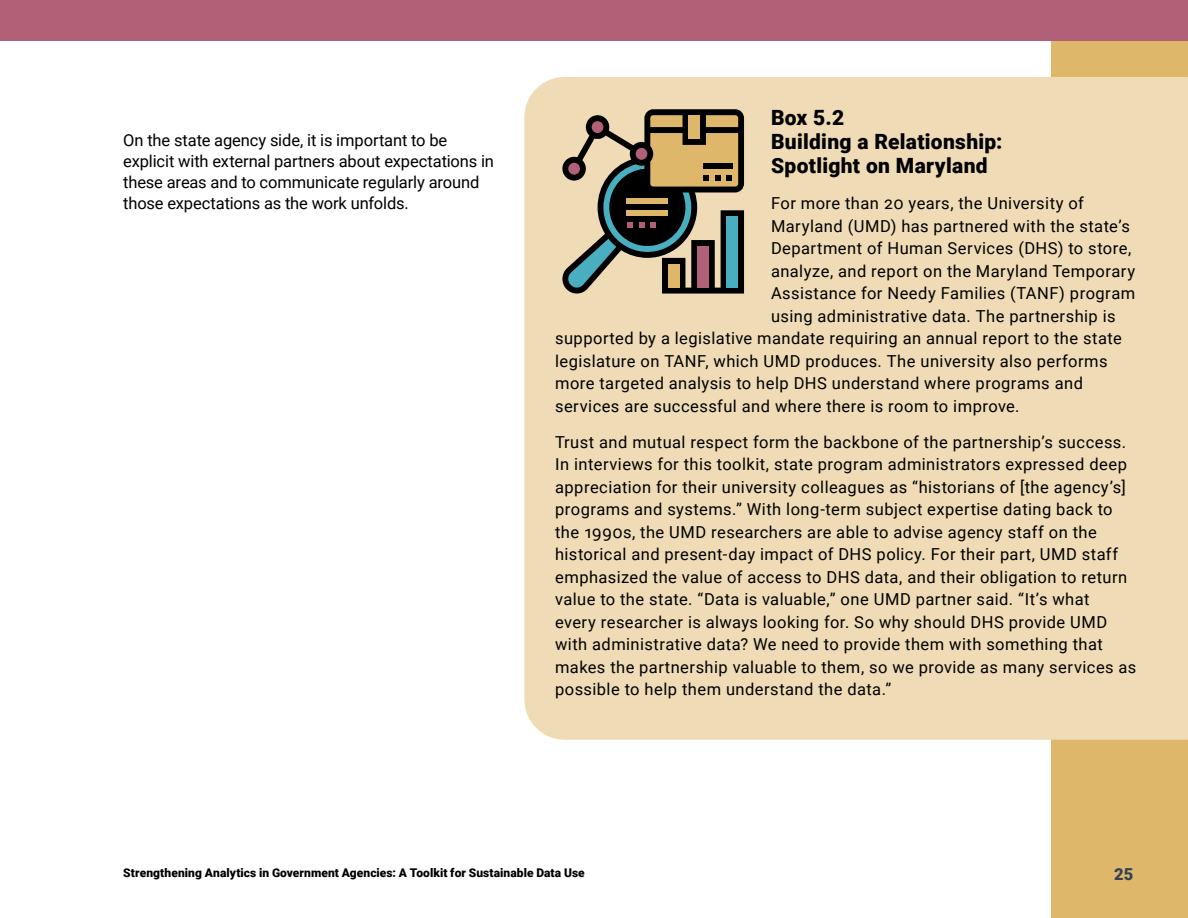
<style>
.page{position:relative;width:1188px;height:918px;background:#fff}
.page>*{position:absolute;margin:0;border:0;box-sizing:border-box;transform-origin:0 0}
.t1{font:900 21px/24px "Roboto";letter-spacing:.015em;color:#000}
.t2{font:16.5px/22.5px "Roboto";letter-spacing:.025em;color:#000}
.t3{font:16.5px/21px "Roboto";letter-spacing:-.01em;color:#000}
.t4{font:900 16.5px "Roboto";color:#354254}
.t5{font:900 12px "Roboto";letter-spacing:.005em;color:#000}
</style>
<div class="page">
<div style="left:1051px;top:0;width:137px;height:918px;background:#dfb76b"></div>
<div style="left:0;top:0;width:1188px;height:40px;background:#b26077"></div>
<div style="left:524px;top:77px;width:664px;height:663px;background:#efdbb5"></div>
<svg style="left:562px;top:109px;width:182px;height:185px"></svg>
<div style="left:703px;top:163px;width:29px;height:6px;background:#000"></div>
<p class="t3" style="left:123px;top:129px;width:372px">On the state agency side, it is important to be explicit with external partners about expectations in these areas and to communicate regularly around those expectations as the work unfolds.</p>
<h3 class="t1" style="left:771px;top:105px;width:233px">Box 5.2<br>Building a Relationship:<br>Spotlight on Maryland</h3>
<p class="t2" style="left:771px;top:191px;width:314px">For more than 20 years, the University of</p>
<p class="t2" style="left:771px;top:214px;width:360px">Maryland (UMD) has partnered with the state’s</p>
<p class="t2" style="left:771px;top:236px;width:362px">Department of Human Services (DHS) to store,</p>
<p class="t2" style="left:771px;top:259px;width:366px">analyze, and report on the Maryland Temporary</p>
<p class="t2" style="left:771px;top:281px;width:366px">Assistance for Needy Families (TANF) program</p>
<p class="t2" style="left:771px;top:304px;width:346px">using administrative data. The partnership is</p>
<p class="t2" style="left:555px;top:326px;width:568px">supported by a legislative mandate requiring an annual report to the state</p>
<p class="t2" style="left:555px;top:349px;width:554px">legislature on TANF, which UMD produces. The university also performs</p>
<p class="t2" style="left:555px;top:371px;width:529px">more targeted analysis to help DHS understand where programs and</p>
<p class="t2" style="left:555px;top:394px;width:466px">services are successful and where there is room to improve.</p>
<p class="t2" style="left:555px;top:430px;width:583px">Trust and mutual respect form the backbone of the partnership’s success.<br>In interviews for this toolkit, state program administrators expressed deep appreciation for their university colleagues as “historians of [the agency’s] programs and systems.” With long-term subject expertise dating back to the 1990s, the UMD researchers are able to advise agency staff on the historical and present-day impact of DHS policy. For their part, UMD staff emphasized the value of access to DHS data, and their obligation to return value to the state. “Data is valuable,” one UMD partner said. “It’s what<br>every researcher is always looking for. So why should DHS provide UMD with administrative data? We need to provide them with something that makes the partnership valuable to them, so we provide as many services as possible to help them understand the data.”</p>
<p class="t5" style="left:123px;top:865px;width:463px">Strengthening Analytics in Government Agencies: A Toolkit for Sustainable Data Use</p>
<p class="t4" style="left:1114px;top:862px;width:21px">25</p>
</div>
